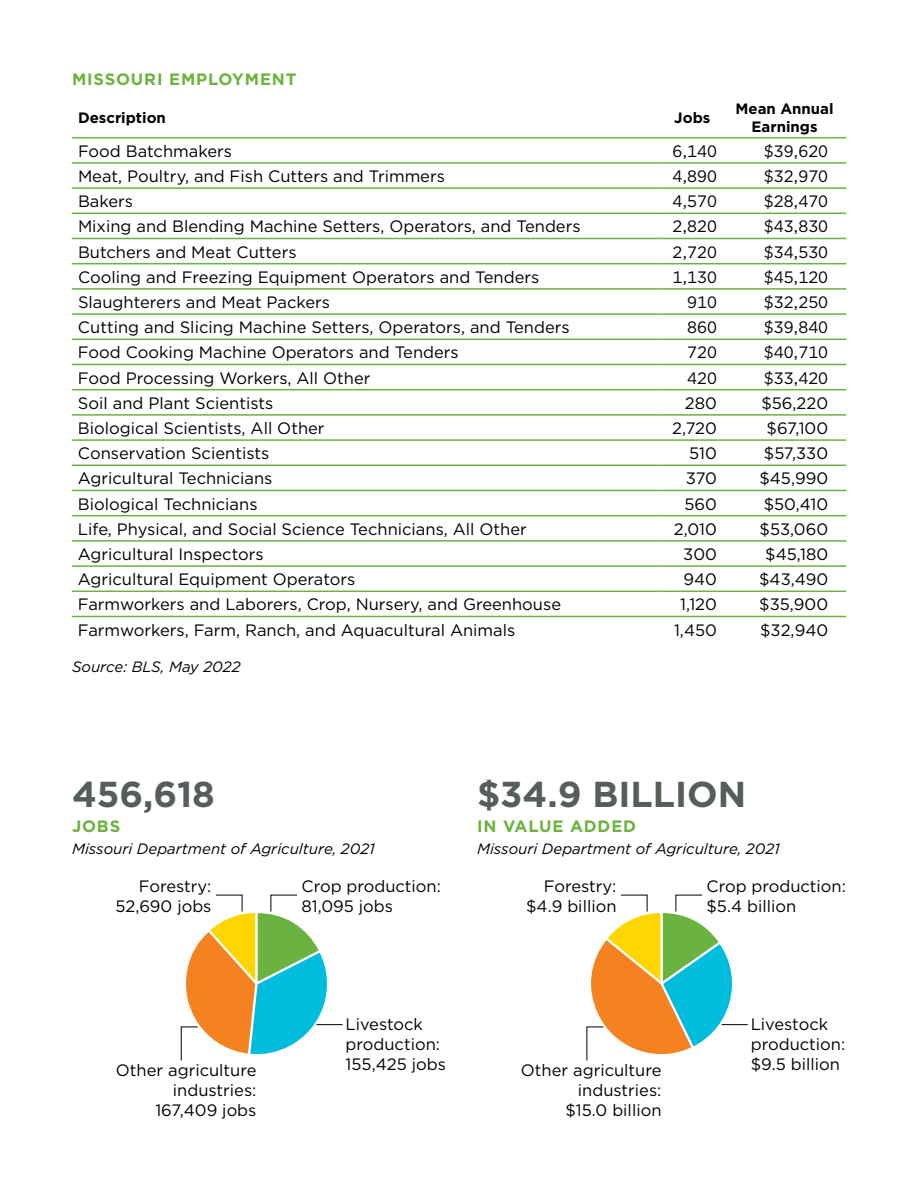
<style>
.page{position:relative;width:918px;height:1188px;background:#fff}
.page>*{position:absolute;margin:0;border:0;box-sizing:border-box;transform-origin:0 0}
.t1{font:700 36px "Gotham";color:#565e5d}
.t2{font:16.5px/19.8px "Gotham";color:#000}
.t3{font:700 16.5px "Gotham";letter-spacing:.05em;color:#6cb33f}
.t4{font:italic 15px "Gotham";color:#000}
.t5{font:700 15px/18px "Gotham";color:#000;text-align:center}
</style>
<div class="page">
<svg style="left:72px;top:138px;width:774px;height:480px"></svg>
<hr style="left:72px;top:137px;width:590px;height:1px;background:#6cb33f">
<hr style="left:72px;top:389px;width:590px;height:1px;background:#6cb33f">
<hr style="left:72px;top:162px;width:590px;height:2px;background:#6cb33f">
<hr style="left:72px;top:187px;width:590px;height:2px;background:#6cb33f">
<hr style="left:72px;top:213px;width:590px;height:1px;background:#6cb33f">
<hr style="left:72px;top:238px;width:590px;height:1px;background:#6cb33f">
<hr style="left:72px;top:263px;width:590px;height:1px;background:#6cb33f">
<hr style="left:72px;top:288px;width:590px;height:2px;background:#6cb33f">
<hr style="left:72px;top:313px;width:590px;height:2px;background:#6cb33f">
<hr style="left:72px;top:339px;width:590px;height:1px;background:#6cb33f">
<hr style="left:72px;top:414px;width:590px;height:2px;background:#6cb33f">
<hr style="left:72px;top:439px;width:590px;height:2px;background:#6cb33f">
<hr style="left:72px;top:465px;width:590px;height:1px;background:#6cb33f">
<hr style="left:72px;top:490px;width:590px;height:1px;background:#6cb33f">
<hr style="left:72px;top:515px;width:590px;height:1px;background:#6cb33f">
<hr style="left:72px;top:540px;width:590px;height:2px;background:#6cb33f">
<hr style="left:72px;top:565px;width:590px;height:2px;background:#6cb33f">
<hr style="left:72px;top:591px;width:590px;height:1px;background:#6cb33f">
<hr style="left:662px;top:137px;width:61px;height:1px;background:#6cb33f">
<hr style="left:662px;top:389px;width:61px;height:1px;background:#6cb33f">
<hr style="left:662px;top:162px;width:61px;height:2px;background:#6cb33f">
<hr style="left:662px;top:187px;width:61px;height:2px;background:#6cb33f">
<hr style="left:662px;top:213px;width:61px;height:1px;background:#6cb33f">
<hr style="left:662px;top:238px;width:61px;height:1px;background:#6cb33f">
<hr style="left:662px;top:263px;width:61px;height:1px;background:#6cb33f">
<hr style="left:662px;top:288px;width:61px;height:2px;background:#6cb33f">
<hr style="left:662px;top:313px;width:61px;height:2px;background:#6cb33f">
<hr style="left:662px;top:339px;width:61px;height:1px;background:#6cb33f">
<hr style="left:662px;top:414px;width:61px;height:2px;background:#6cb33f">
<hr style="left:662px;top:439px;width:61px;height:2px;background:#6cb33f">
<hr style="left:662px;top:465px;width:61px;height:1px;background:#6cb33f">
<hr style="left:662px;top:490px;width:61px;height:1px;background:#6cb33f">
<hr style="left:662px;top:515px;width:61px;height:1px;background:#6cb33f">
<hr style="left:662px;top:540px;width:61px;height:2px;background:#6cb33f">
<hr style="left:662px;top:565px;width:61px;height:2px;background:#6cb33f">
<hr style="left:662px;top:591px;width:61px;height:1px;background:#6cb33f">
<hr style="left:723px;top:137px;width:123px;height:1px;background:#6cb33f">
<hr style="left:723px;top:389px;width:123px;height:1px;background:#6cb33f">
<hr style="left:723px;top:162px;width:123px;height:2px;background:#6cb33f">
<hr style="left:723px;top:187px;width:123px;height:2px;background:#6cb33f">
<hr style="left:723px;top:213px;width:123px;height:1px;background:#6cb33f">
<hr style="left:723px;top:238px;width:123px;height:1px;background:#6cb33f">
<hr style="left:723px;top:263px;width:123px;height:1px;background:#6cb33f">
<hr style="left:723px;top:288px;width:123px;height:2px;background:#6cb33f">
<hr style="left:723px;top:313px;width:123px;height:2px;background:#6cb33f">
<hr style="left:723px;top:339px;width:123px;height:1px;background:#6cb33f">
<hr style="left:723px;top:414px;width:123px;height:2px;background:#6cb33f">
<hr style="left:723px;top:439px;width:123px;height:2px;background:#6cb33f">
<hr style="left:723px;top:465px;width:123px;height:1px;background:#6cb33f">
<hr style="left:723px;top:490px;width:123px;height:1px;background:#6cb33f">
<hr style="left:723px;top:515px;width:123px;height:1px;background:#6cb33f">
<hr style="left:723px;top:540px;width:123px;height:2px;background:#6cb33f">
<hr style="left:723px;top:565px;width:123px;height:2px;background:#6cb33f">
<hr style="left:723px;top:591px;width:123px;height:1px;background:#6cb33f">
<hr style="left:72px;top:364px;width:590px;height:1px;background:#6cb33f">
<hr style="left:72px;top:616px;width:590px;height:1px;background:#6cb33f">
<hr style="left:662px;top:364px;width:61px;height:1px;background:#6cb33f">
<hr style="left:662px;top:616px;width:61px;height:1px;background:#6cb33f">
<hr style="left:723px;top:364px;width:123px;height:1px;background:#6cb33f">
<hr style="left:723px;top:616px;width:123px;height:1px;background:#6cb33f">
<svg style="left:586px;top:894px;width:162px;height:167px"></svg>
<svg style="left:180px;top:894px;width:163px;height:167px"></svg>
<p class="t3" style="left:72px;top:68px;width:226px">MISSOURI EMPLOYMENT</p>
<p class="t5" style="left:78px;top:108px;width:90px">Description</p>
<p class="t5" style="left:674px;top:108px;width:38px">Jobs</p>
<p class="t5" style="left:735px;top:99px;width:100px">Mean Annual<br>Earnings</p>
<p class="t2" style="left:78px;top:141px;width:156px">Food Batchmakers</p>
<p class="t2" style="left:672px;top:141px;width:46px">6,140</p>
<p class="t2" style="left:764px;top:141px;width:66px">$39,620</p>
<p class="t2" style="left:78px;top:166px;width:368px">Meat, Poultry, and Fish Cutters and Trimmers</p>
<p class="t2" style="left:672px;top:166px;width:46px">4,890</p>
<p class="t2" style="left:764px;top:166px;width:66px">$32,970</p>
<p class="t2" style="left:78px;top:191px;width:57px">Bakers</p>
<p class="t2" style="left:672px;top:191px;width:46px">4,570</p>
<p class="t2" style="left:764px;top:191px;width:66px">$28,470</p>
<p class="t2" style="left:78px;top:216px;width:504px">Mixing and Blending Machine Setters, Operators, and Tenders</p>
<p class="t2" style="left:672px;top:216px;width:46px">2,820</p>
<p class="t2" style="left:764px;top:216px;width:66px">$43,830</p>
<p class="t2" style="left:78px;top:242px;width:220px">Butchers and Meat Cutters</p>
<p class="t2" style="left:672px;top:242px;width:46px">2,720</p>
<p class="t2" style="left:764px;top:242px;width:66px">$34,530</p>
<p class="t2" style="left:78px;top:267px;width:463px">Cooling and Freezing Equipment Operators and Tenders</p>
<p class="t2" style="left:672px;top:267px;width:46px">1,130</p>
<p class="t2" style="left:764px;top:267px;width:66px">$45,120</p>
<p class="t2" style="left:78px;top:292px;width:254px">Slaughterers and Meat Packers</p>
<p class="t2" style="left:687px;top:292px;width:31px">910</p>
<p class="t2" style="left:764px;top:292px;width:66px">$32,250</p>
<p class="t2" style="left:78px;top:317px;width:493px">Cutting and Slicing Machine Setters, Operators, and Tenders</p>
<p class="t2" style="left:687px;top:317px;width:31px">860</p>
<p class="t2" style="left:764px;top:317px;width:66px">$39,840</p>
<p class="t2" style="left:78px;top:342px;width:382px">Food Cooking Machine Operators and Tenders</p>
<p class="t2" style="left:687px;top:342px;width:31px">720</p>
<p class="t2" style="left:764px;top:342px;width:66px">$40,710</p>
<p class="t2" style="left:78px;top:368px;width:294px">Food Processing Workers, All Other</p>
<p class="t2" style="left:687px;top:368px;width:31px">420</p>
<p class="t2" style="left:764px;top:368px;width:66px">$33,420</p>
<p class="t2" style="left:78px;top:393px;width:197px">Soil and Plant Scientists</p>
<p class="t2" style="left:685px;top:393px;width:34px">280</p>
<p class="t2" style="left:761px;top:393px;width:68px">$56,220</p>
<p class="t2" style="left:78px;top:418px;width:248px">Biological Scientists, All Other</p>
<p class="t2" style="left:672px;top:418px;width:46px">2,720</p>
<p class="t2" style="left:767px;top:418px;width:63px">$67,100</p>
<p class="t2" style="left:78px;top:443px;width:193px">Conservation Scientists</p>
<p class="t2" style="left:689px;top:443px;width:29px">510</p>
<p class="t2" style="left:764px;top:443px;width:66px">$57,330</p>
<p class="t2" style="left:78px;top:468px;width:196px">Agricultural Technicians</p>
<p class="t2" style="left:686px;top:468px;width:33px">370</p>
<p class="t2" style="left:759px;top:468px;width:70px">$45,990</p>
<p class="t2" style="left:78px;top:494px;width:181px">Biological Technicians</p>
<p class="t2" style="left:684px;top:494px;width:34px">560</p>
<p class="t2" style="left:764px;top:494px;width:66px">$50,410</p>
<p class="t2" style="left:78px;top:519px;width:450px">Life, Physical, and Social Science Technicians, All Other</p>
<p class="t2" style="left:674px;top:519px;width:45px">2,010</p>
<p class="t2" style="left:760px;top:519px;width:70px">$53,060</p>
<p class="t2" style="left:78px;top:544px;width:187px">Agricultural Inspectors</p>
<p class="t2" style="left:683px;top:544px;width:35px">300</p>
<p class="t2" style="left:765px;top:544px;width:64px">$45,180</p>
<p class="t2" style="left:78px;top:569px;width:279px">Agricultural Equipment Operators</p>
<p class="t2" style="left:683px;top:569px;width:35px">940</p>
<p class="t2" style="left:759px;top:569px;width:71px">$43,490</p>
<p class="t2" style="left:78px;top:594px;width:485px">Farmworkers and Laborers, Crop, Nursery, and Greenhouse</p>
<p class="t2" style="left:680px;top:594px;width:38px">1,120</p>
<p class="t2" style="left:759px;top:594px;width:70px">$35,900</p>
<p class="t2" style="left:78px;top:620px;width:439px">Farmworkers, Farm, Ranch, and Aquacultural Animals</p>
<p class="t2" style="left:674px;top:620px;width:44px">1,450</p>
<p class="t2" style="left:760px;top:620px;width:70px">$32,940</p>
<p class="t4" style="left:72px;top:657px;width:170px">Source: BLS, May 2022</p>
<h1 class="t1" style="left:72px;top:771px;width:144px">456,618</h1>
<p class="t3" style="left:72px;top:815px;width:50px">JOBS</p>
<p class="t4" style="left:72px;top:839px;width:304px">Missouri Department of Agriculture, 2021</p>
<p class="t2" style="left:116px;top:876px;width:97px;text-align:right">Forestry:<br>52,690 jobs</p>
<p class="t2" style="left:302px;top:876px;width:141px">Crop production:<br>81,095 jobs</p>
<h1 class="t1" style="left:477px;top:771px;width:271px">$34.9 BILLION</h1>
<p class="t3" style="left:477px;top:815px;width:161px">IN VALUE ADDED</p>
<p class="t4" style="left:477px;top:839px;width:304px">Missouri Department of Agriculture, 2021</p>
<p class="t2" style="left:706px;top:876px;width:141px">Crop production: $5.4 billion</p>
<p class="t2" style="left:526px;top:876px;width:92px;text-align:right">Forestry: $4.9 billion</p>
<p class="t2" style="left:346px;top:1014px;width:96px">Livestock production:</p>
<p class="t2" style="left:116px;top:1060px;width:142px">Other agriculture</p>
<p class="t2" style="left:346px;top:1054px;width:102px">155,425 jobs</p>
<p class="t2" style="left:155px;top:1080px;width:103px;text-align:right">industries:<br>167,409 jobs</p>
<p class="t2" style="left:751px;top:1014px;width:96px">Livestock production:</p>
<p class="t2" style="left:521px;top:1060px;width:142px">Other agriculture</p>
<p class="t2" style="left:751px;top:1054px;width:91px">$9.5 billion</p>
<p class="t2" style="left:565px;top:1080px;width:98px;text-align:right">industries: $15.0 billion</p>
</div>
